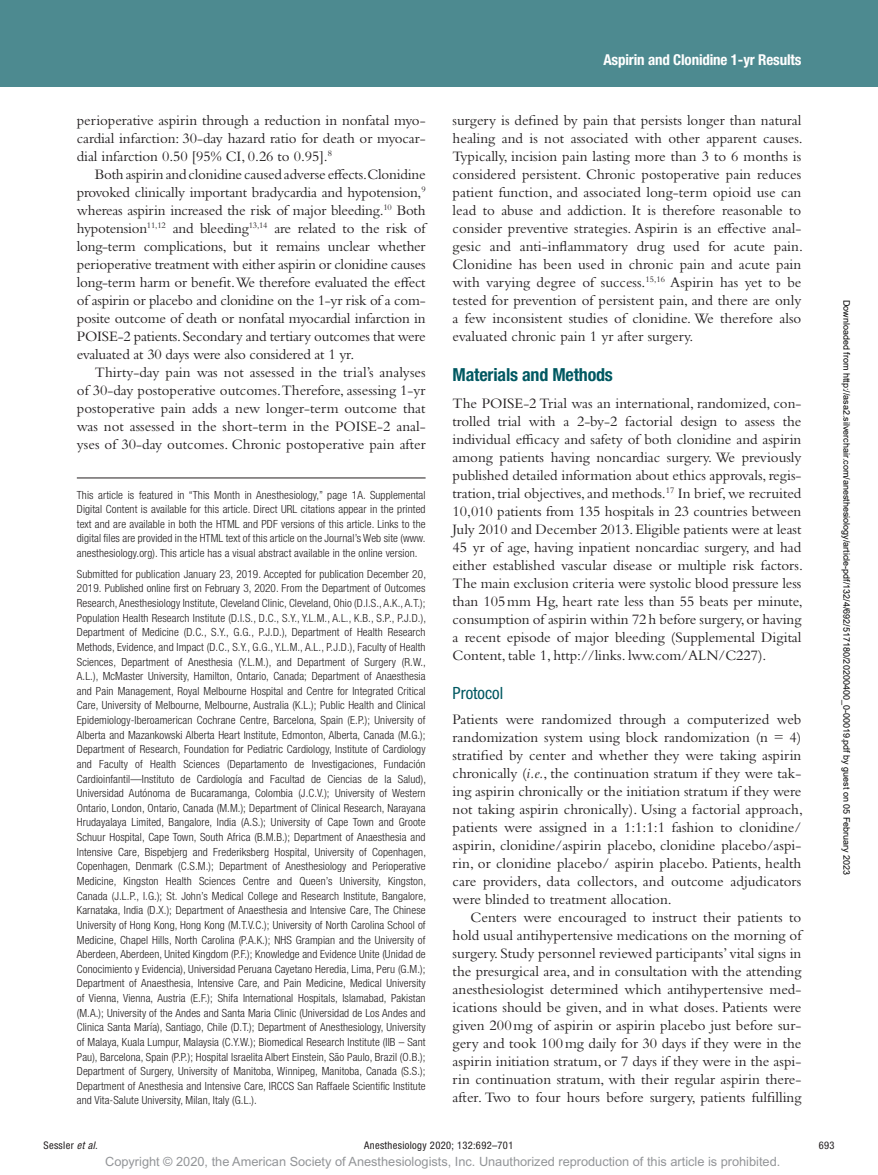
<style>
.page{position:relative;width:878px;height:1175px;background:#fff}
.page>*{position:absolute;margin:0;border:0;box-sizing:border-box;transform-origin:0 0}
.t1{font:700 condensed 18px "Helvetica Neue LT Std";letter-spacing:-.01em;color:#005861}
.t2{font:condensed 16.8px "Helvetica Neue LT Std";color:#005861}
.t3{font:15px/18px "Bembo Std";color:#231f20;text-align:justify}
.t4{font:700 condensed 15px "Helvetica Neue LT Std";letter-spacing:-.01em;color:#fff}
.t5{font:12.75px "Arial MT Std";color:#939598}
.t6{font:300 condensed 11.25px/14.5px "Helvetica Neue LT Std";letter-spacing:.01em;color:#231f20;text-align:justify}
.t7{font:condensed 10.5px "Helvetica Neue LT Std";letter-spacing:.03em;color:#231f20}
.t8{font:9px "Arial";color:#000}
.s1{font-style:italic}
</style>
<div class="page">
<div style="left:0;top:0;width:878px;height:86px;background:#4d8a90"></div>
<hr style="left:77px;top:477px;width:348px;height:1px;background:#231f20">
<p class="t3" style="left:77px;top:111px;width:350px">perioperative aspirin through a reduction in nonfatal myo&shy;cardial infarction: 30-day hazard ratio for death or myocar&shy;dial infarction 0.50 [95% CI, 0.26 to 0.95].<sup>8</sup></p>
<p class="t3" style="left:77px;top:165px;width:350px;text-indent:18px">Both aspirin and clonidine caused adverse effects.Clonidine provoked clinically important bradycardia and hypotension,<sup>9 </sup>whereas aspirin increased the risk of major bleeding.<sup>10</sup> Both hypotension<sup>11,12</sup> and bleeding<sup>13,14</sup> are related to the risk of long-term complications, but it remains unclear whether perioperative treatment with either aspirin or clonidine causes long-term harm or benefit.We therefore evaluated the effect of aspirin or placebo and clonidine on the 1-yr risk of a com&shy;posite outcome of death or nonfatal myocardial infarction in POISE-2 patients. Secondary and tertiary outcomes that were evaluated at 30 days were also considered at 1 yr.</p>
<p class="t3" style="left:77px;top:363px;width:350px;text-indent:18px">Thirty-day pain was not assessed in the trial’s analyses of 30-day postoperative outcomes.Therefore, assessing 1-yr postoperative pain adds a new longer-term outcome that was not assessed in the short-term in the POISE-2 anal&shy;yses of 30-day outcomes. Chronic postoperative pain after</p>
<p class="t6" style="left:77px;top:487px;width:350px">This article is featured in “This Month in Anesthesiology,” page 1A. Supplemental Digital Content is available for this article. Direct URL citations appear in the printed text and are available in both the HTML and PDF versions of this article. Links to the digital files are provided in the HTML text of this article on the Journal’s Web site (www. anesthesiology.org). This article has a visual abstract available in the online version.</p>
<p class="t6" style="left:77px;top:566px;width:351px">Submitted for publication January 23, 2019. Accepted for publication December 20, 2019. Published online first on February 3, 2020. From the Department of Outcomes Research, Anesthesiology Institute, Cleveland Clinic, Cleveland, Ohio (D.I.S., A.K., A.T.); Population Health Research Institute (D.I.S., D.C., S.Y., Y.L.M., A.L., K.B., S.P., P.J.D.), Department of Medicine (D.C., S.Y., G.G., P.J.D.), Department of Health Research Methods, Evidence, and Impact (D.C., S.Y., G.G., Y.L.M., A.L., P.J.D.), Faculty of Health Sciences, Department of Anesthesia (Y.L.M.), and Department of Surgery (R.W., A.L.), McMaster University, Hamilton, Ontario, Canada; Department of Anaesthesia and Pain Management, Royal Melbourne Hospital and Centre for Integrated Critical Care, University of Melbourne, Melbourne, Australia (K.L.); Public Health and Clinical Epidemiology-Iberoamerican Cochrane Centre, Barcelona, Spain (E.P.); University of Alberta and Mazankowski Alberta Heart Institute, Edmonton, Alberta, Canada (M.G.); Department of Research, Foundation for Pediatric Cardiology, Institute of Cardiology and Faculty of Health Sciences (Departamento de Investigaciones, Fundación Cardioinfantil—Instituto de Cardiología and Facultad de Ciencias de la Salud), Universidad Autónoma de Bucaramanga, Colombia (J.C.V.); University of Western Ontario, London, Ontario, Canada (M.M.); Department of Clinical Research, Narayana Hrudayalaya Limited, Bangalore, India (A.S.); University of Cape Town and Groote Schuur Hospital, Cape Town, South Africa (B.M.B.); Department of Anaesthesia and Intensive Care, Bispebjerg and Frederiksberg Hospital, University of Copenhagen, Copenhagen, Denmark (C.S.M.); Department of Anesthesiology and Perioperative Medicine, Kingston Health Sciences Centre and Queen’s University, Kingston, Canada (J.L.P., I.G.); St. John’s Medical College and Research Institute, Bangalore, Karnataka, India (D.X.); Department of Anaesthesia and Intensive Care, The Chinese University of Hong Kong, Hong Kong (M.T.V.C.); University of North Carolina School of Medicine, Chapel Hills, North Carolina (P.A.K.); NHS Grampian and the University of Aberdeen, Aberdeen, United Kingdom (P.F.); Knowledge and Evidence Unite (Unidad de Conocimiento y Evidencia), Universidad Peruana Cayetano Heredia, Lima, Peru (G.M.); Department of Anaesthesia, Intensive Care, and Pain Medicine, Medical University of Vienna, Vienna, Austria (E.F.); Shifa International Hospitals, Islamabad, Pakistan (M.A.); University of the Andes and Santa Maria Clinic (Universidad de Los Andes and Clinica Santa María), Santiago, Chile (D.T.); Department of Anesthesiology, University of Malaya, Kuala Lumpur, Malaysia (C.Y.W.); Biomedical Research Institute (IIB – Sant Pau), Barcelona, Spain (P.P.); Hospital Israelita Albert Einstein, São Paulo, Brazil (O.B.); Department of Surgery, University of Manitoba, Winnipeg, Manitoba, Canada (S.S.); Department of Anesthesia and Intensive Care, IRCCS San Raffaele Scientific Institute and Vita-Salute University, Milan, Italy (G.L.).</p>
<p class="t4" style="left:603px;top:51px;width:199px">Aspirin and Clonidine 1-yr Results</p>
<p class="t3" style="left:452px;top:111px;width:352px">surgery is defined by pain that persists longer than natural healing and is not associated with other apparent causes.<br>Typically, incision pain lasting more than 3 to 6 months is considered persistent. Chronic postoperative pain reduces patient function, and associated long-term opioid use can lead to abuse and addiction. It is therefore reasonable to consider preventive strategies. Aspirin is an effective anal&shy;gesic and anti-inflammatory drug used for acute pain.<br>Clonidine has been used in chronic pain and acute pain with varying degree of success.<sup>15,16</sup> Aspirin has yet to be tested for prevention of persistent pain, and there are only a few inconsistent studies of clonidine. We therefore also evaluated chronic pain 1 yr after surgery.</p>
<p class="t1" style="left:452px;top:364px;width:162px">Materials and Methods</p>
<p class="t3" style="left:452px;top:394px;width:352px">The POISE-2 Trial was an international, randomized, con&shy;trolled trial with a 2-by-2 factorial design to assess the individual efficacy and safety of both clonidine and aspirin among patients having noncardiac surgery. We previously published detailed information about ethics approvals, regis&shy;tration, trial objectives, and methods.<sup>17</sup> In brief, we recruited 10,010 patients from 135 hospitals in 23 countries between July 2010 and December 2013. Eligible patients were at least 45 yr of age, having inpatient noncardiac surgery, and had either established vascular disease or multiple risk factors.<br>The main exclusion criteria were systolic blood pressure less than 105mm Hg, heart rate less than 55 beats per minute, consumption of aspirin within 72h before surgery, or having a recent episode of major bleeding (Supplemental Digital Content, table 1, http://links. lww.com/ALN/C227).</p>
<p class="t2" style="left:452px;top:683px;width:52px">Protocol</p>
<p class="t3" style="left:452px;top:709px;width:352px">Patients were randomized through a computerized web randomization system using block randomization (n = 4) stratified by center and whether they were taking aspirin chronically (<span class="s1">i.e.</span>, the continuation stratum if they were tak&shy;ing aspirin chronically or the initiation stratum if they were not taking aspirin chronically). Using a factorial approach, patients were assigned in a 1:1:1:1 fashion to clonidine/ aspirin, clonidine/aspirin placebo, clonidine placebo/aspi&shy;rin, or clonidine placebo/ aspirin placebo. Patients, health care providers, data collectors, and outcome adjudicators were blinded to treatment allocation.</p>
<p class="t3" style="left:452px;top:907px;width:350px;text-indent:18px">Centers were encouraged to instruct their patients to hold usual antihypertensive medications on the morning of surgery. Study personnel reviewed participants’ vital signs in the presurgical area, and in consultation with the attending anesthesiologist determined which antihypertensive med&shy;ications should be given, and in what doses. Patients were given 200mg of aspirin or aspirin placebo just before sur&shy;gery and took 100mg daily for 30 days if they were in the aspirin initiation stratum, or 7 days if they were in the aspi&shy;rin continuation stratum, with their regular aspirin there&shy;after. Two to four hours before surgery, patients fulfilling</p>
<p class="t8" style="left:850px;top:300px;width:577px;rotate:90deg">Downloaded from http://asa2.silverchair.com/anesthesiology/article-pdf/132/4/692/517180/20200400_0-00019.pdf by guest on 05 February 2023</p>
<p class="t7" style="left:44px;top:1139px;width:56px">Sessler <span class="s1">et al.</span></p>
<p class="t7" style="left:364px;top:1139px;width:151px">Anesthesiology 2020; 132:692–701</p>
<p class="t7" style="left:818px;top:1139px;width:17px">693</p>
<p class="t5" style="left:105px;top:1154px;width:676px">Copyright © 2020, the American Society of Anesthesiologists, Inc. Unauthorized reproduction of this article is prohibited.</p>
</div>
